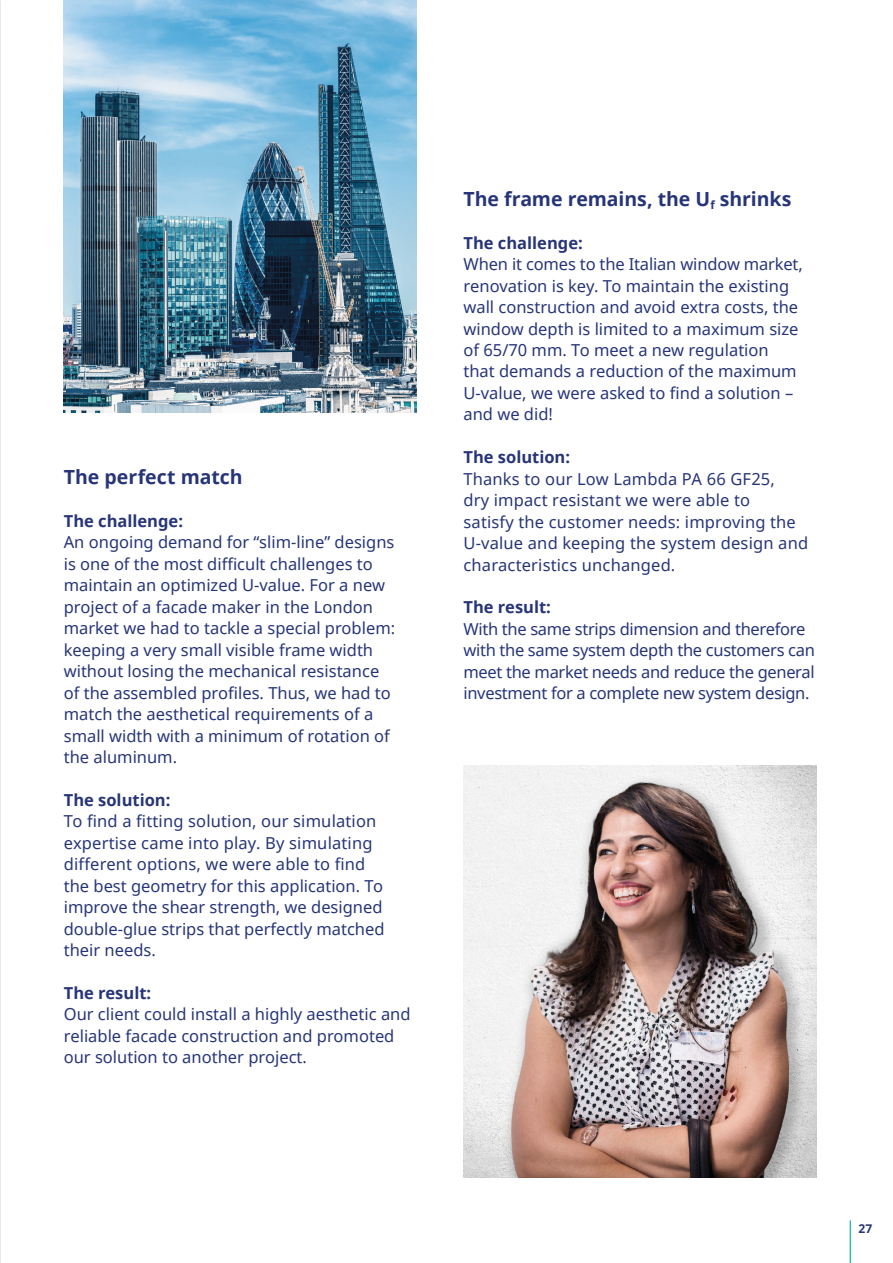
<style>
.page{position:relative;width:893px;height:1263px;background:#fff}
.page>*{position:absolute;margin:0;border:0;box-sizing:border-box;transform-origin:0 0}
.t1{font:700 19.5px "Noto Sans";letter-spacing:-.005em;color:#273578}
.t2{font:16.5px/21.5px "Noto Sans";color:#273578}
.t3{font:16.5px/21.5px "Noto Sans";letter-spacing:-.02em;color:#273578}
.t4{font:700 16.5px "Noto Sans";color:#273578}
.t5{font:700 12px "Noto Sans";color:#273578}
</style>
<div class="page">
<img style="left:0;top:0;width:1px;height:1263px">
<img style="left:64px;top:0;width:353px;height:412px">
<img style="left:463px;top:765px;width:353px;height:413px">
<hr style="left:850px;top:1220px;width:1px;height:43px;background:#00aba6">
<p class="t1" style="left:64px;top:463px;width:180px">The perfect match</p>
<p class="t4" style="left:64px;top:509px;width:121px">The challenge:</p>
<p class="t2" style="left:64px;top:531px;width:333px">An ongoing demand for “slim-line” designs is one of the most difficult challenges to maintain an optimized U-value. For a new project of a facade maker in the London market we had to tackle a special problem: keeping a very small visible frame width without losing the mechanical resistance of the assembled profiles. Thus, we had to match the aesthetical requirements of a small width with a minimum of rotation of the aluminum.</p>
<p class="t4" style="left:64px;top:788px;width:108px">The solution:</p>
<p class="t2" style="left:64px;top:810px;width:322px">To find a fitting solution, our simulation expertise came into play. By simulating different options, we were able to find the best geometry for this application. To improve the shear strength, we designed double-glue strips that perfectly matched their needs.</p>
<p class="t4" style="left:64px;top:981px;width:89px">The result:</p>
<p class="t2" style="left:64px;top:1003px;width:348px">Our client could install a highly aesthetic and reliable facade construction and promoted our solution to another project.</p>
<p class="t1" style="left:463px;top:185px;width:330px">The frame remains, the U<sub>f</sub> shrinks</p>
<p class="t4" style="left:463px;top:231px;width:121px">The challenge:</p>
<p class="t2" style="left:463px;top:253px;width:341px">When it comes to the Italian window market, renovation is key. To maintain the existing wall construction and avoid extra costs, the window depth is limited to a maximum size of 65/70 mm. To meet a new regulation that demands a reduction of the maximum U-value, we were asked to find a solution – and we did!</p>
<p class="t4" style="left:463px;top:446px;width:108px">The solution:</p>
<p class="t2" style="left:463px;top:468px;width:346px">Thanks to our Low Lambda PA 66 GF25,<br>dry impact resistant we were able to<br>satisfy the customer needs: improving the U-value and keeping the system design and characteristics unchanged.</p>
<p class="t4" style="left:463px;top:596px;width:89px">The result:</p>
<p class="t3" style="left:463px;top:618px;width:353px">With the same strips dimension and therefore with the same system depth the customers can meet the market needs and reduce the general investment for a complete new system design.</p>
<p class="t5" style="left:858px;top:1220px;width:15px">27</p>
</div>
